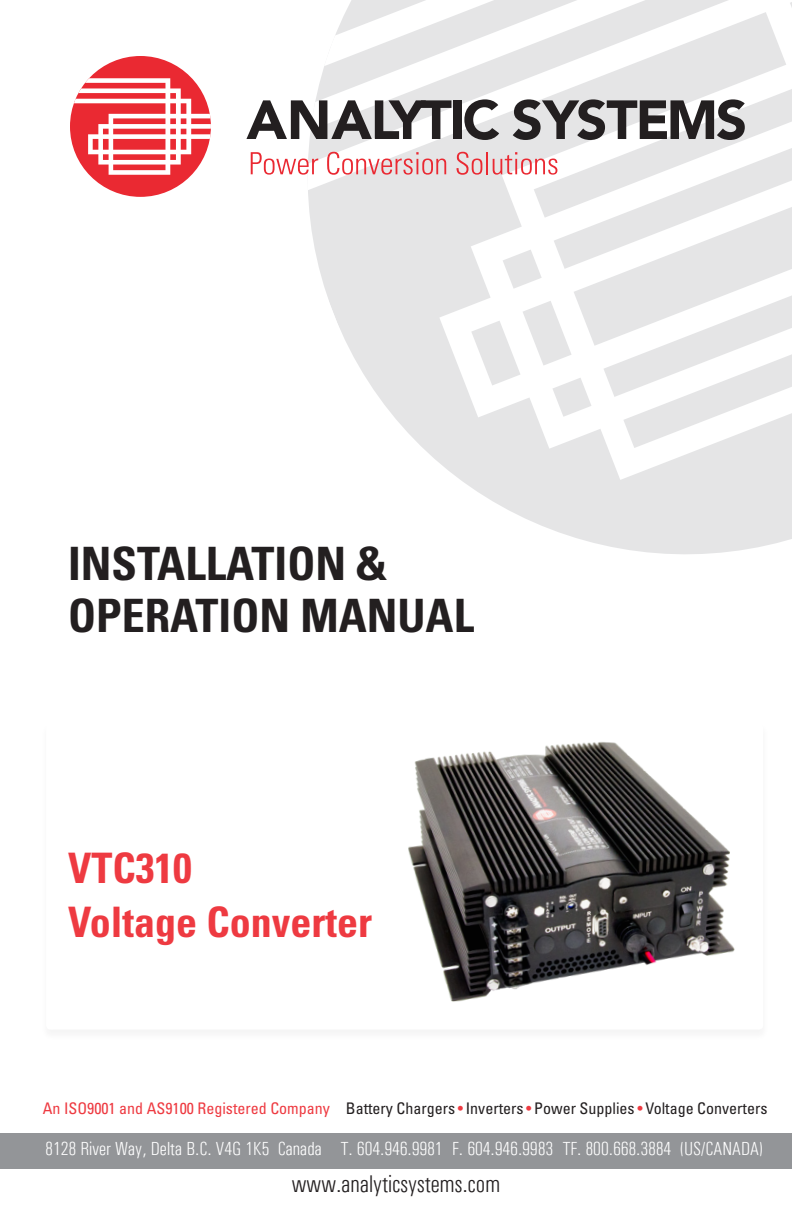
<style>
.page{position:relative;width:792px;height:1224px;background:#fff}
.page>*{position:absolute;margin:0;border:0;box-sizing:border-box;transform-origin:0 0}
.cover_heading{font:700 condensed 46px "Univers LT Std";color:#231f20}
.Sub_Heading__product{font:700 condensed 42px "Univers LT Std";color:#ee3a41}
.footer_address{font:300 condensed 24.2px "Univers";color:#231f20}
.footer_address-2{font:300 condensed 19px "Univers";color:#fff}
.t1{font:condensed 16px "Univers LT Std";color:#231f20}
.s1{color:#ee3a41}
</style>
<div class="page">
<svg style="left:461px;top:480px;width:331px;height:74px;fill:#e5e5e6"></svg>
<svg style="left:394px;top:417px;width:398px;height:63px;fill:#e5e5e6"></svg>
<svg style="left:308px;top:0;width:484px;height:417px;fill:#e5e5e6"></svg>
<img style="left:408px;top:742px;width:327px;height:260px">
<div style="left:0;top:1134px;width:792px;height:35px;background:#939598"></div>
<svg style="left:246px;top:100px;width:205px;height:39px"></svg>
<div style="left:453px;top:100px;width:9px;height:39px;background:#231f20"></div>
<svg style="left:464px;top:99px;width:35px;height:41px"></svg>
<svg style="left:513px;top:99px;width:232px;height:41px;background:#868485"></svg>
<svg style="left:251px;top:152px;width:67px;height:23px"></svg>
<svg style="left:327px;top:152px;width:119px;height:23px"></svg>
<svg style="left:456px;top:152px;width:26px;height:23px"></svg>
<hr style="left:486px;top:152px;width:2px;height:22px;background:#ea2932">
<svg style="left:493px;top:152px;width:64px;height:23px"></svg>
<div style="left:70px;top:56px;width:141px;height:141px;background:#ea2932;border-radius:50%"></div>
<svg style="left:74px;top:78px;width:137px;height:97px"></svg>
<p class="cover_heading" style="left:68px;top:535px;width:321px">INSTALLATION &amp;</p>
<p class="cover_heading" style="left:68px;top:587px;width:408px">OPERATION MANUAL</p>
<p class="Sub_Heading__product" style="left:68px;top:842px;width:125px">VTC310</p>
<p class="Sub_Heading__product" style="left:68px;top:896px;width:306px">Voltage Converter</p>
<p class="t1" style="left:43px;top:1098px;width:726px"><span class="s1">An ISO9001 and AS9100 Registered Company</span> Battery Chargers <span class="s1">•</span> Inverters <span class="s1">•</span> Power Supplies <span class="s1">•</span> Voltage Converters</p>
<p class="footer_address-2" style="left:45px;top:1137px;width:719px">8128 River Way, Delta B.C. V4G 1K5 Canada T. 604.946.9981 F. 604.946.9983 TF. 800.668.3884 (US/CANADA)</p>
<p class="footer_address" style="left:292px;top:1170px;width:210px">www.analyticsystems.com</p>
</div>
